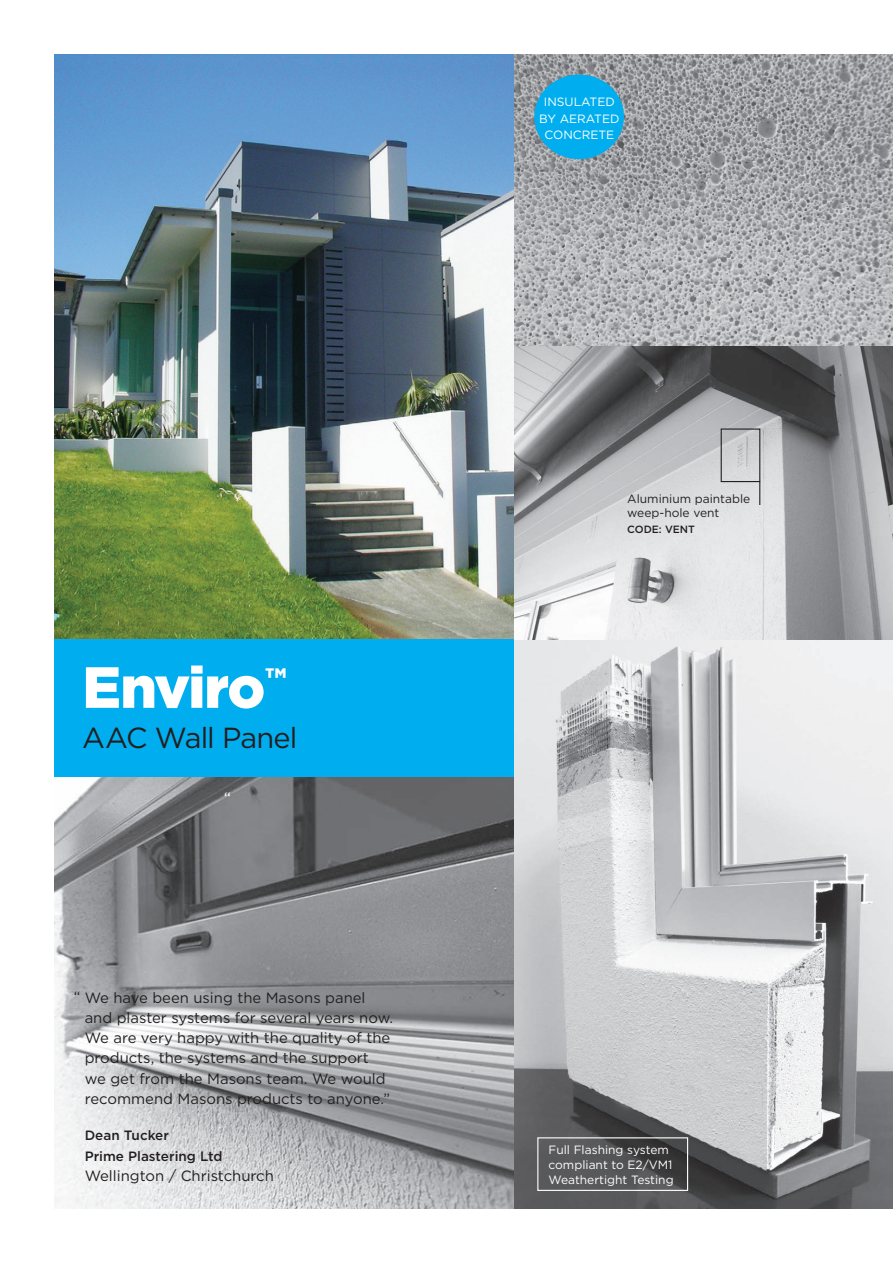
<style>
.page{position:relative;width:893px;height:1263px;background:#fff}
.page>*{position:absolute;margin:0;border:0;box-sizing:border-box;transform-origin:0 0}
.Product1{font:900 58.05px "Gotham";letter-spacing:-.03em;color:#fff}
.Tagline_1{font:28.95px "Gotham";letter-spacing:-.03em;color:#231f20}
.t1{font:16.5px "Gotham";color:#fff}
.t2{font:14.85px/20.2px "Gotham";color:#231f20}
.t3{font:500 13.5px "Gotham";color:#231f20}
.t4{font:12px/15px "Gotham";color:#fff}
.t5{font:12px/14.4px "Gotham";color:#231f20}
.t6{font:500 10.5px "Gotham";color:#231f20}
</style>
<div class="page">
<img style="left:54px;top:54px;width:461px;height:585px">
<img style="left:515px;top:54px;width:378px;height:1155px">
<img style="left:54px;top:777px;width:461px;height:432px">
<div style="left:54px;top:639px;width:461px;height:138px;background:#00aeef"></div>
<div style="left:535px;top:75px;width:88px;height:83px;background:#00aeef;border-radius:50%"></div>
<div style="left:534px;top:74px;width:90px;height:85px;border:2px solid #00aeef;border-radius:50%"></div>
<div style="left:721px;top:428px;width:39px;height:54px;border:1px solid #231f20"></div>
<svg style="left:759px;top:481px;width:1px;height:24px"></svg>
<div style="left:537px;top:1137px;width:151px;height:54px;border:1px solid #fff"></div>
<p class="Product1" style="left:82px;top:647px;width:206px">Enviro<sup>™</sup></p>
<p class="Tagline_1" style="left:82px;top:719px;width:217px">AAC Wall Panel</p>
<p class="t1" style="left:224px;top:787px;width:9px">“</p>
<p class="t2" style="left:74px;top:987px;width:293px">“ We have been using the Masons panel</p>
<p class="t2" style="left:85px;top:1007px;width:310px">and plaster systems for several years now.<br>We are very happy with the quality of the products, the systems and the support we get from the Masons team. We would recommend Masons products to anyone.”</p>
<p class="t3" style="left:85px;top:1127px;width:86px">Dean Tucker</p>
<p class="t3" style="left:85px;top:1147px;width:139px">Prime Plastering Ltd</p>
<p class="t2" style="left:85px;top:1165px;width:191px">Wellington / Christchurch</p>
<p class="t4" style="left:544px;top:94px;width:72px">INSULATED</p>
<p class="t4" style="left:539px;top:111px;width:82px">BY AERATED</p>
<p class="t4" style="left:544px;top:127px;width:71px">CONCRETE</p>
<p class="t5" style="left:627px;top:491px;width:125px">Aluminium paintable weep-hole vent</p>
<p class="t6" style="left:627px;top:522px;width:69px">CODE: VENT</p>
<p class="t4" style="left:549px;top:1142px;width:127px">Full Flashing system compliant to E2/VM1<br>Weathertight Testing</p>
</div>
